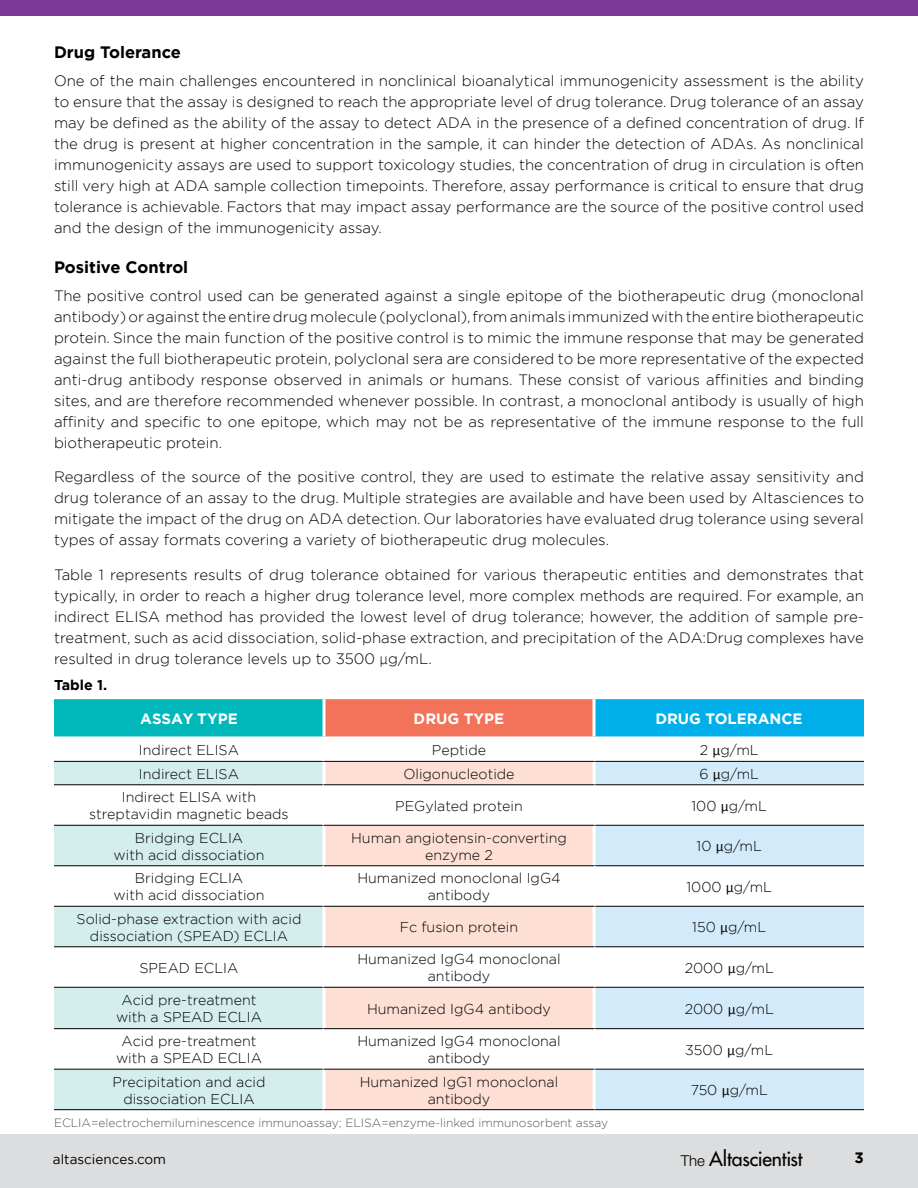
<style>
.page{position:relative;width:918px;height:1188px;background:#fff}
.page>*{position:absolute;margin:0;border:0;box-sizing:border-box;transform-origin:0 0}
.t1{font:500 19.5px "Futura Std";letter-spacing:-.01em;color:#000}
.Emphasis{font:700 16.5px "Gotham";color:#000}
.Body{font:300 15px/21px "Gotham";color:#000;text-align:justify}
.Body-2{font:700 15px "Gotham";color:#fff}
.t2{font:700 15px "Gotham";color:#000}
.Body-3{font:300 14.25px/17.1px "Gotham";color:#000;text-align:center}
.Emphasis-2{font:700 14.25px "Gotham";color:#000}
.t3{font:13.5px "Gotham";color:#000}
.Body-4{font:300 12px "Gotham";color:#58595b}
.s1{font-family:"Source Sans Pro";font-size:15.75px}
.s2{font-family:"Source Sans Pro";font-weight:400}
.s3{font-family:"Helvetica Neue LT Std";font-weight:300;font-size:15px}
</style>
<div class="page">
<div style="left:0;top:1134px;width:918px;height:54px;background:#dcddde"></div>
<div style="left:0;top:0;width:918px;height:15px;background:#7c3996"></div>
<div style="left:54px;top:698px;width:270px;height:40px;background:#00b8ba"></div>
<div style="left:324px;top:698px;width:270px;height:40px;background:#f3725a"></div>
<div style="left:594px;top:698px;width:270px;height:40px;background:#00afe9"></div>
<svg style="left:54px;top:762px;width:268px;height:347px;fill:#d4eded"></svg>
<svg style="left:326px;top:762px;width:266px;height:347px;fill:#fddfd3"></svg>
<svg style="left:596px;top:762px;width:268px;height:347px;fill:#d2eaf9"></svg>
<hr style="left:54px;top:761px;width:270px;height:1px;background:#000">
<hr style="left:594px;top:761px;width:270px;height:1px;background:#000">
<hr style="left:54px;top:784px;width:270px;height:1px;background:#000">
<hr style="left:594px;top:784px;width:270px;height:1px;background:#000">
<hr style="left:54px;top:825px;width:270px;height:1px;background:#000">
<hr style="left:594px;top:825px;width:270px;height:1px;background:#000">
<hr style="left:54px;top:865px;width:270px;height:1px;background:#000">
<hr style="left:594px;top:865px;width:270px;height:1px;background:#000">
<hr style="left:54px;top:906px;width:270px;height:1px;background:#000">
<hr style="left:594px;top:906px;width:270px;height:1px;background:#000">
<hr style="left:54px;top:946px;width:270px;height:1px;background:#000">
<hr style="left:594px;top:946px;width:270px;height:1px;background:#000">
<hr style="left:54px;top:987px;width:270px;height:1px;background:#000">
<hr style="left:594px;top:987px;width:270px;height:1px;background:#000">
<hr style="left:54px;top:1028px;width:270px;height:1px;background:#000">
<hr style="left:594px;top:1028px;width:270px;height:1px;background:#000">
<hr style="left:54px;top:1069px;width:270px;height:1px;background:#000">
<hr style="left:594px;top:1069px;width:270px;height:1px;background:#000">
<hr style="left:54px;top:1109px;width:270px;height:1px;background:#000">
<hr style="left:594px;top:1109px;width:270px;height:1px;background:#000">
<hr style="left:54px;top:696px;width:270px;height:3px;background:#fff">
<hr style="left:594px;top:696px;width:270px;height:3px;background:#fff">
<hr style="left:54px;top:736px;width:270px;height:3px;background:#fff">
<hr style="left:594px;top:736px;width:270px;height:3px;background:#fff">
<hr style="left:324px;top:696px;width:270px;height:3px;background:#fff">
<svg style="left:322px;top:699px;width:4px;height:37px"></svg>
<svg style="left:592px;top:699px;width:4px;height:37px"></svg>
<hr style="left:324px;top:736px;width:270px;height:3px;background:#fff">
<svg style="left:322px;top:762px;width:4px;height:22px"></svg>
<svg style="left:592px;top:762px;width:4px;height:22px"></svg>
<svg style="left:322px;top:826px;width:4px;height:39px"></svg>
<svg style="left:592px;top:826px;width:4px;height:39px"></svg>
<svg style="left:322px;top:907px;width:4px;height:39px"></svg>
<svg style="left:592px;top:907px;width:4px;height:39px"></svg>
<svg style="left:322px;top:988px;width:4px;height:40px"></svg>
<svg style="left:592px;top:988px;width:4px;height:40px"></svg>
<svg style="left:322px;top:1070px;width:4px;height:39px"></svg>
<svg style="left:592px;top:1070px;width:4px;height:39px"></svg>
<hr style="left:324px;top:761px;width:270px;height:1px;background:#000">
<hr style="left:324px;top:784px;width:270px;height:1px;background:#000">
<hr style="left:324px;top:825px;width:270px;height:1px;background:#000">
<hr style="left:324px;top:865px;width:270px;height:1px;background:#000">
<hr style="left:324px;top:906px;width:270px;height:1px;background:#000">
<hr style="left:324px;top:946px;width:270px;height:1px;background:#000">
<hr style="left:324px;top:987px;width:270px;height:1px;background:#000">
<hr style="left:324px;top:1028px;width:270px;height:1px;background:#000">
<hr style="left:324px;top:1069px;width:270px;height:1px;background:#000">
<hr style="left:324px;top:1109px;width:270px;height:1px;background:#000">
<h3 class="Emphasis" style="left:54px;top:41px;width:128px">Drug Tolerance</h3>
<p class="Body" style="left:54px;top:70px;width:812px">One of the main challenges encountered in nonclinical bioanalytical immunogenicity assessment is the ability to ensure that the assay is designed to reach the appropriate level of drug tolerance. Drug tolerance of an assay may be defined as the ability of the assay to detect ADA in the presence of a defined concentration of drug. If the drug is present at higher concentration in the sample, it can hinder the detection of ADAs. As nonclinical immunogenicity assays are used to support toxicology studies, the concentration of drug in circulation is often still very high at ADA sample collection timepoints. Therefore, assay performance is critical to ensure that drug tolerance is achievable. Factors that may impact assay performance are the source of the positive control used and the design of the immunogenicity assay.</p>
<h3 class="Emphasis" style="left:54px;top:256px;width:136px">Positive Control</h3>
<p class="Body" style="left:54px;top:285px;width:812px">The positive control used can be generated against a single epitope of the biotherapeutic drug (monoclonal antibody) or against the entire drug molecule (polyclonal), from animals immunized with the entire biotherapeutic protein. Since the main function of the positive control is to mimic the immune response that may be generated against the full biotherapeutic protein, polyclonal sera are considered to be more representative of the expected anti-drug antibody response observed in animals or humans. These consist of various affinities and binding sites, and are therefore recommended whenever possible. In contrast, a monoclonal antibody is usually of high affinity and specific to one epitope, which may not be as representative of the immune response to the full biotherapeutic protein.</p>
<p class="Body" style="left:54px;top:466px;width:812px">Regardless of the source of the positive control, they are used to estimate the relative assay sensitivity and drug tolerance of an assay to the drug. Multiple strategies are available and have been used by Altasciences to mitigate the impact of the drug on ADA detection. Our laboratories have evaluated drug tolerance using several types of assay formats covering a variety of biotherapeutic drug molecules.</p>
<p class="Body" style="left:54px;top:564px;width:812px">Table 1 represents results of drug tolerance obtained for various therapeutic entities and demonstrates that typically, in order to reach a higher drug tolerance level, more complex methods are required. For example, an indirect ELISA method has provided the lowest level of drug tolerance; however, the addition of sample pre&shy;treatment, such as acid dissociation, solid-phase extraction, and precipitation of the ADA:Drug complexes have resulted in drug tolerance levels up to 3500 <span class="s1">µ</span>g/mL.</p>
<h3 class="Emphasis-2" style="left:54px;top:675px;width:55px">Table 1.</h3>
<p class="Body-2" style="left:140px;top:709px;width:99px">ASSAY TYPE</p>
<p class="Body-2" style="left:414px;top:709px;width:92px">DRUG TYPE</p>
<p class="Body-2" style="left:655px;top:709px;width:149px">DRUG TOLERANCE</p>
<p class="Body-3" style="left:139px;top:741px;width:102px">Indirect ELISA</p>
<p class="Body-3" style="left:432px;top:741px;width:56px">Peptide</p>
<p class="Body-3" style="left:700px;top:741px;width:60px">2 <span class="s2">μ</span>g/mL</p>
<p class="Body-3" style="left:139px;top:765px;width:102px">Indirect ELISA</p>
<p class="Body-3" style="left:403px;top:765px;width:113px">Oligonucleotide</p>
<p class="Body-3" style="left:699px;top:765px;width:61px">6 <span class="s2">μ</span>g/mL</p>
<p class="Body-3" style="left:89px;top:788px;width:201px">Indirect ELISA with streptavidin magnetic beads</p>
<p class="Body-3" style="left:395px;top:797px;width:129px">PEGylated protein</p>
<p class="Body-3" style="left:692px;top:797px;width:77px">100 <span class="s2">μ</span>g/mL</p>
<p class="Body-3" style="left:114px;top:829px;width:152px">Bridging ECLIA<br>with acid dissociation</p>
<p class="Body-3" style="left:351px;top:829px;width:217px">Human angiotensin-converting enzyme 2</p>
<p class="Body-3" style="left:697px;top:837px;width:67px">10 <span class="s2">µ</span>g/mL</p>
<p class="Body-3" style="left:114px;top:869px;width:152px">Bridging ECLIA<br>with acid dissociation</p>
<p class="Body-3" style="left:357px;top:869px;width:205px">Humanized monoclonal IgG4 antibody</p>
<p class="Body-3" style="left:686px;top:878px;width:87px">1000 <span class="s2">µ</span>g/mL</p>
<p class="Body-3" style="left:77px;top:910px;width:226px">Solid-phase extraction with acid dissociation (SPEAD) ECLIA</p>
<p class="Body-3" style="left:400px;top:918px;width:120px">Fc fusion protein</p>
<p class="Body-3" style="left:692px;top:918px;width:75px">150 <span class="s2">µ</span>g/mL</p>
<p class="Body-3" style="left:140px;top:959px;width:100px">SPEAD ECLIA</p>
<p class="Body-3" style="left:357px;top:950px;width:205px">Humanized IgG4 monoclonal antibody</p>
<p class="Body-3" style="left:685px;top:959px;width:91px">2000 <span class="s2">µ</span>g/mL</p>
<p class="Body-3" style="left:116px;top:991px;width:147px">Acid pre-treatment with a SPEAD ECLIA</p>
<p class="Body-3" style="left:367px;top:1000px;width:185px">Humanized IgG4 antibody</p>
<p class="Body-3" style="left:685px;top:1000px;width:91px">2000 <span class="s2">µ</span>g/mL</p>
<p class="Body-3" style="left:116px;top:1032px;width:147px">Acid pre-treatment with a SPEAD ECLIA</p>
<p class="Body-3" style="left:357px;top:1032px;width:205px">Humanized IgG4 monoclonal antibody</p>
<p class="Body-3" style="left:685px;top:1041px;width:89px">3500 <span class="s2">µ</span>g/mL</p>
<p class="Body-3" style="left:113px;top:1073px;width:154px">Precipitation and acid dissociation ECLIA</p>
<p class="Body-3" style="left:360px;top:1073px;width:200px">Humanized IgG1 monoclonal antibody</p>
<p class="Body-3" style="left:691px;top:1081px;width:79px">750 <span class="s2">µ</span>g/mL</p>
<p class="Body-4" style="left:54px;top:1116px;width:556px">ECLIA=electrochemiluminescence immunoassay; ELISA=enzyme-linked immunosorbent assay</p>
<p class="t3" style="left:53px;top:1151px;width:115px">altasciences.com</p>
<p class="t1" style="left:681px;top:1147px;width:123px"><span class="s3">The</span> Altascientist</p>
<p class="t2" style="left:854px;top:1147px;width:11px">3</p>
</div>
